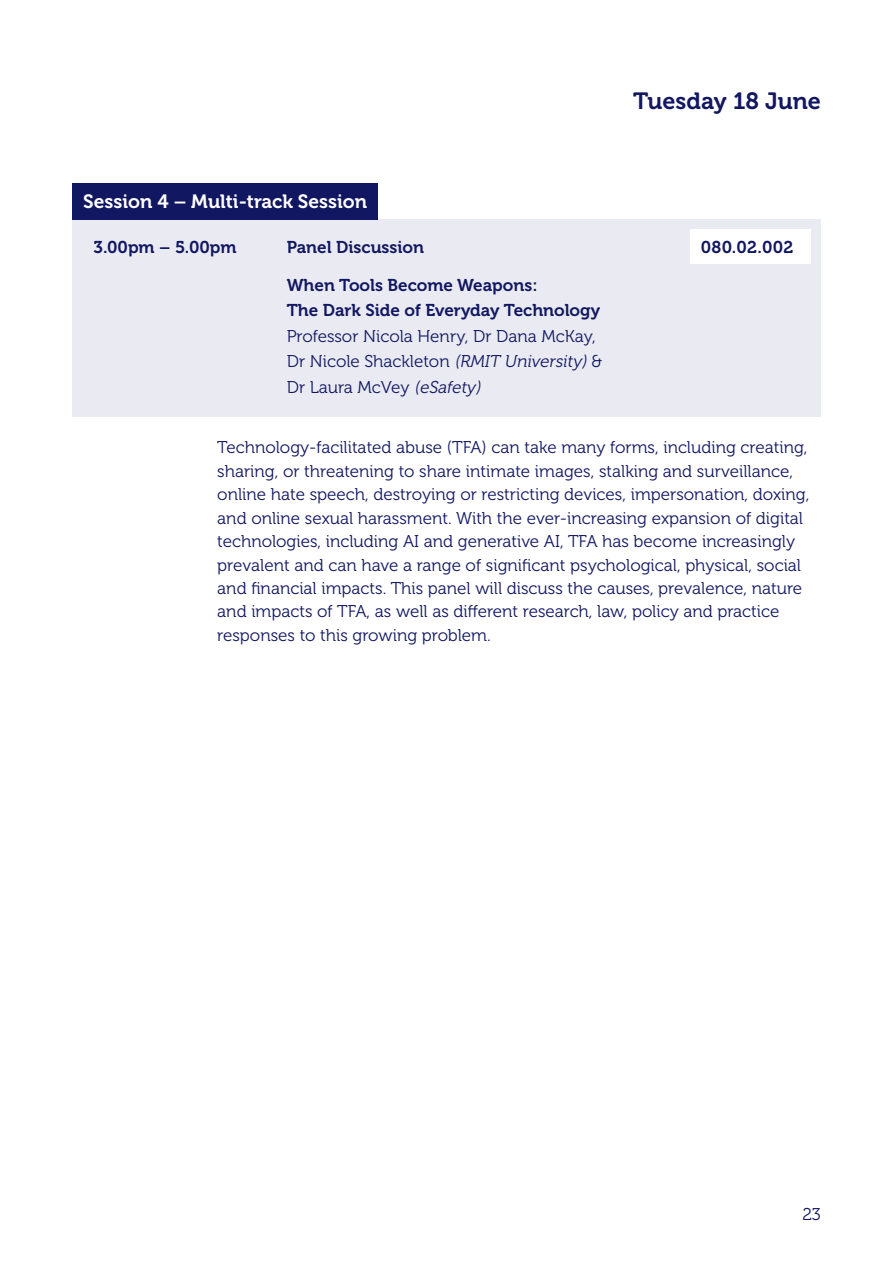
<style>
.page{position:relative;width:893px;height:1263px;background:#fff}
.page>*{position:absolute;margin:0;border:0;box-sizing:border-box;transform-origin:0 0}
.t1{font:23.4px "Museo 700";color:#121761}
.t2{font:19.2px "Museo 700";color:#fff}
.t3{font:17.1px/23.4px "Museo 300";color:#121761}
.t4{font:17.1px/25.5px "Museo 700";color:#121761}
.s1{font-style:italic}
</style>
<div class="page">
<div style="left:72px;top:219px;width:749px;height:197px;background:#eaebf2"></div>
<div style="left:690px;top:229px;width:121px;height:35px;background:#fff"></div>
<div style="left:72px;top:183px;width:306px;height:36px;background:#121761"></div>
<h1 class="t1" style="left:633px;top:88px;width:189px">Tuesday 18 June</h1>
<p class="t2" style="left:83px;top:191px;width:285px">Session 4 – Multi-track Session</p>
<p class="t4" style="left:94px;top:235px;width:145px">3.00pm – 5.00pm</p>
<p class="t4" style="left:287px;top:235px;width:139px">Panel Discussion</p>
<p class="t4" style="left:287px;top:272px;width:315px">When Tools Become Weapons:<br>The Dark Side of Everyday Technology</p>
<p class="t3" style="left:287px;top:324px;width:317px;line-height:25.5px">Professor Nicola Henry, Dr Dana McKay,<br>Dr Nicole Shackleton <span class="s1">(RMIT University)</span> &amp;<br>Dr Laura McVey <span class="s1">(eSafety)</span></p>
<p class="t4" style="left:701px;top:235px;width:94px">080.02.002</p>
<p class="t3" style="left:217px;top:436px;width:594px">Technology-facilitated abuse (TFA) can take many forms, including creating, sharing, or threatening to share intimate images, stalking and surveillance, online hate speech, destroying or restricting devices, impersonation, doxing, and online sexual harassment. With the ever-increasing expansion of digital technologies, including AI and generative AI, TFA has become increasingly prevalent and can have a range of significant psychological, physical, social and financial impacts. This panel will discuss the causes, prevalence, nature and impacts of TFA, as well as different research, law, policy and practice responses to this growing problem.</p>
<p class="t3" style="left:802px;top:1203px;width:20px">23</p>
</div>
